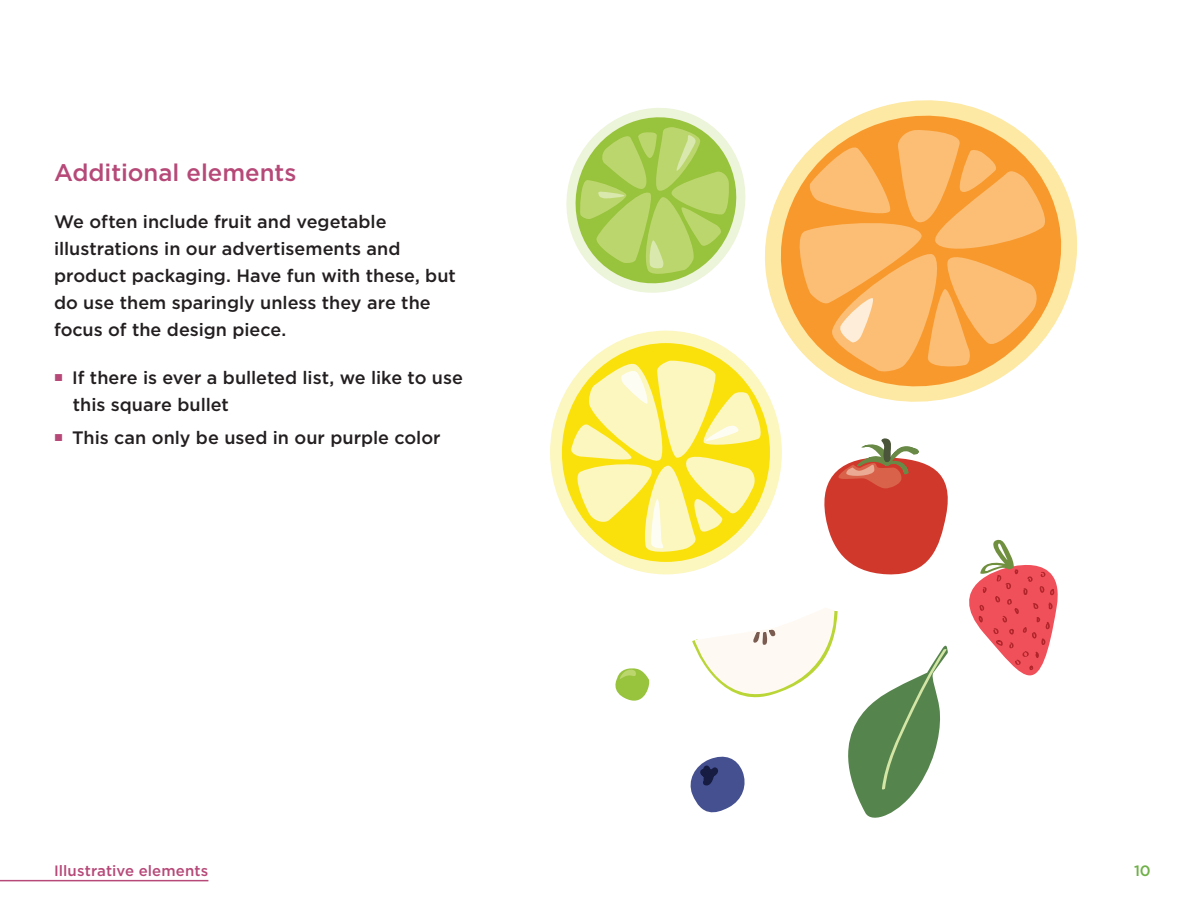
<style>
.page{position:relative;width:1188px;height:918px;background:#fff}
.page>*{position:absolute;margin:0;border:0;box-sizing:border-box;transform-origin:0 0}
.t1{font:500 24px "Gotham";color:#b64978}
.t2{font:500 18px/27px "Gotham";color:#231f20}
.t3{font:500 15px "Gotham";letter-spacing:.01em;color:#b64978}
.t4{font:500 15px "Gotham";color:#6fb048}
</style>
<div class="page">
<svg style="left:1066px;top:190px;width:12px;height:111px"></svg>
<svg style="left:554px;top:100px;width:512px;height:718px"></svg>
<hr style="left:0;top:880px;width:208px;height:1px;background:#b64978">
<p class="t1" style="left:54px;top:157px;width:244px">Additional elements</p>
<p class="t2" style="left:54px;top:208px;width:403px">We often include fruit and vegetable illustrations in our advertisements and product packaging. Have fun with these, but do use them sparingly unless they are the focus of the design piece.</p>
<p class="t2" style="left:54px;top:364px;width:410px"><sup>■</sup> If there is ever a bulleted list, we like to use</p>
<p class="t2" style="left:73px;top:391px;width:158px">this square bullet</p>
<p class="t2" style="left:54px;top:424px;width:388px"><sup>■</sup> This can only be used in our purple color</p>
<p class="t3" style="left:54px;top:861px;width:156px">Illustrative elements</p>
<p class="t4" style="left:1134px;top:861px;width:18px">10</p>
</div>
